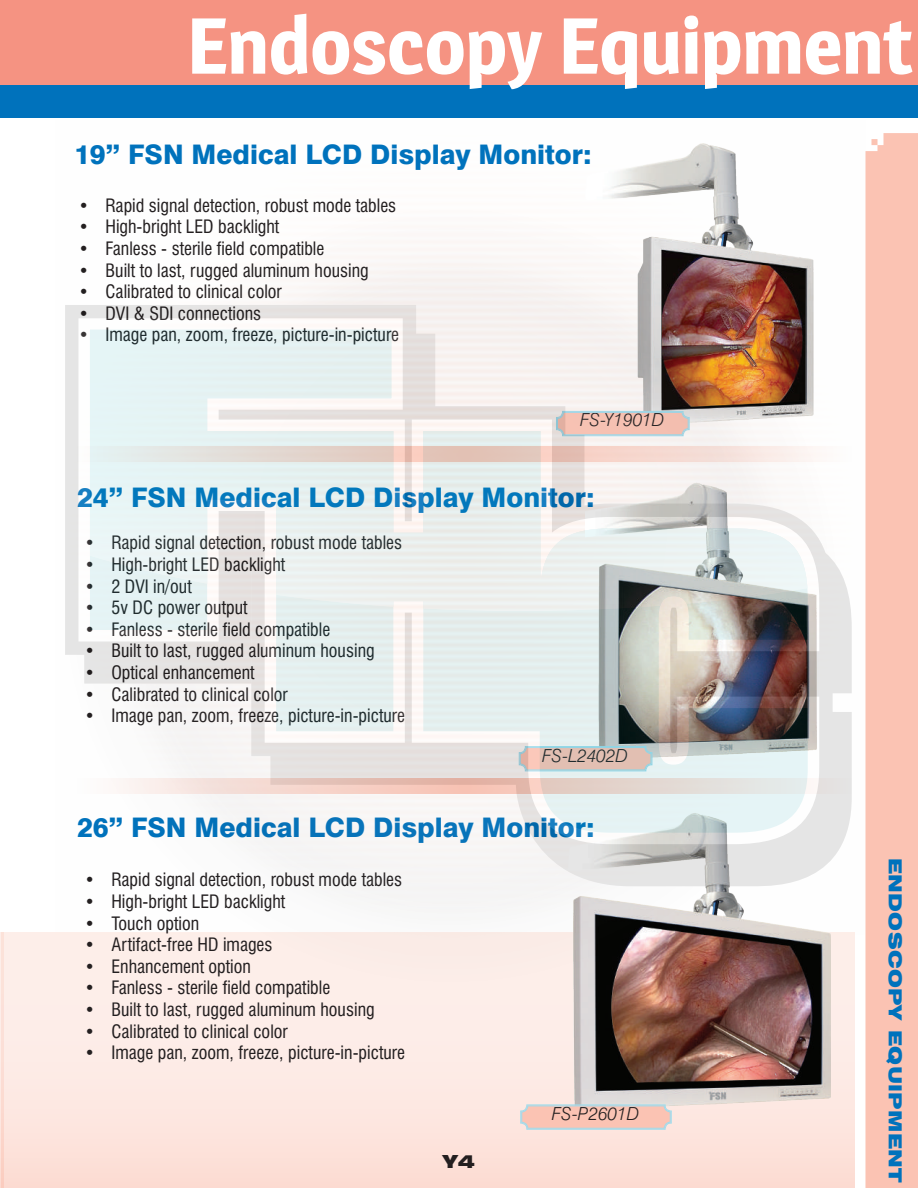
<style>
.page{position:relative;width:918px;height:1188px;background:#fff}
.page>*{position:absolute;margin:0;border:0;box-sizing:border-box;transform-origin:0 0}
.t1{font:700 78px "Magra";color:#fff}
.t2{font:800 27px "Swiss 721 BT";color:#0072bc}
.t3{font:condensed 18px "Swiss 721 BT";color:#231f20}
.t4{font:italic 300 18px "Swiss 721 BT";color:#231f20}
.t5{font:900 expanded 18px "Swiss 721 BT";letter-spacing:.025em;color:#0072bc}
.t6{font:900 expanded 18px "Swiss 721 BT";color:#231f20}
</style>
<div class="page">
<svg style="left:0;top:1010px;width:2px;height:178px"></svg>
<hr style="left:0;top:0;width:3px;height:112px;background:#f59382">
<div style="left:3px;top:0;width:915px;height:112px;background:#f59382"></div>
<div style="left:0;top:85px;width:918px;height:33px;background:#0072bc"></div>
<div style="left:866px;top:133px;width:52px;height:1055px;background:#fbc3b3"></div>
<div style="left:2px;top:932px;width:853px;height:256px;background:linear-gradient(to right,#fde9e3,#fde0d8)"></div>
<img style="left:618px;top:143px;width:119px;height:35px">
<img style="left:544px;top:1010px;width:311px;height:107px">
<svg style="left:520px;top:1104px;width:152px;height:26px;background:#f0c7bc"></svg>
<div style="left:521px;top:1106px;width:149px;height:23px;border:1px solid #9fdbec;border-radius:6px"></div>
<img style="left:0;top:178px;width:918px;height:832px">
<svg style="left:65px;top:305px;width:787px;height:581px"></svg>
<svg style="left:78px;top:318px;width:741px;height:526px;fill:#f8f7f6"></svg>
<svg style="left:90px;top:330px;width:718px;height:503px"></svg>
<svg style="left:90px;top:330px;width:717px;height:281px"></svg>
<h1 class="t1" style="left:187px;top:-2px;width:727px">Endoscopy Equipment</h1>
<h2 class="t2" style="left:74px;top:138px;width:519px">19” FSN Medical LCD Display Monitor:</h2>
<p class="t3" style="left:78px;top:194px;width:319px">• Rapid signal detection, robust mode tables</p>
<p class="t3" style="left:78px;top:216px;width:202px">• High-bright LED backlight</p>
<p class="t3" style="left:78px;top:238px;width:247px">• Fanless - sterile field compatible</p>
<p class="t3" style="left:78px;top:259px;width:292px">• Built to last, rugged aluminum housing</p>
<p class="t3" style="left:78px;top:281px;width:205px">• Calibrated to clinical color</p>
<p class="t3" style="left:78px;top:302px;width:184px">• DVI &amp; SDI connections</p>
<p class="t3" style="left:78px;top:324px;width:322px">• Image pan, zoom, freeze, picture-in-picture</p>
<p class="t4" style="left:580px;top:409px;width:86px">FS-Y1901D</p>
<h2 class="t2" style="left:77px;top:481px;width:519px">24” FSN Medical LCD Display Monitor:</h2>
<p class="t3" style="left:84px;top:532px;width:319px">• Rapid signal detection, robust mode tables</p>
<p class="t3" style="left:84px;top:554px;width:202px">• High-bright LED backlight</p>
<p class="t3" style="left:84px;top:575px;width:109px">• 2 DVI in/out</p>
<p class="t3" style="left:84px;top:597px;width:165px">• 5v DC power output</p>
<p class="t3" style="left:84px;top:618px;width:247px">• Fanless - sterile field compatible</p>
<p class="t3" style="left:84px;top:640px;width:292px">• Built to last, rugged aluminum housing</p>
<p class="t3" style="left:84px;top:662px;width:172px">• Optical enhancement</p>
<p class="t3" style="left:84px;top:683px;width:205px">• Calibrated to clinical color</p>
<p class="t3" style="left:84px;top:705px;width:322px">• Image pan, zoom, freeze, picture-in-picture</p>
<p class="t4" style="left:542px;top:744px;width:87px">FS-L2402D</p>
<h2 class="t2" style="left:77px;top:811px;width:519px">26” FSN Medical LCD Display Monitor:</h2>
<p class="t3" style="left:84px;top:869px;width:319px">• Rapid signal detection, robust mode tables</p>
<p class="t3" style="left:84px;top:891px;width:202px">• High-bright LED backlight</p>
<p class="t3" style="left:84px;top:912px;width:116px">• Touch option</p>
<p class="t3" style="left:84px;top:934px;width:190px">• Artifact-free HD images</p>
<p class="t3" style="left:84px;top:955px;width:168px">• Enhancement option</p>
<p class="t3" style="left:84px;top:977px;width:247px">• Fanless - sterile field compatible</p>
<p class="t3" style="left:84px;top:999px;width:292px">• Built to last, rugged aluminum housing</p>
<p class="t3" style="left:84px;top:1020px;width:205px">• Calibrated to clinical color</p>
<p class="t3" style="left:84px;top:1042px;width:322px">• Image pan, zoom, freeze, picture-in-picture</p>
<p class="t6" style="left:443px;top:1151px;width:34px">Y4</p>
<p class="t4" style="left:552px;top:1103px;width:89px">FS-P2601D</p>
<p class="t5" style="left:906px;top:858px;width:327px;rotate:90deg">ENDOSCOPY EQUIPMENT</p>
</div>
